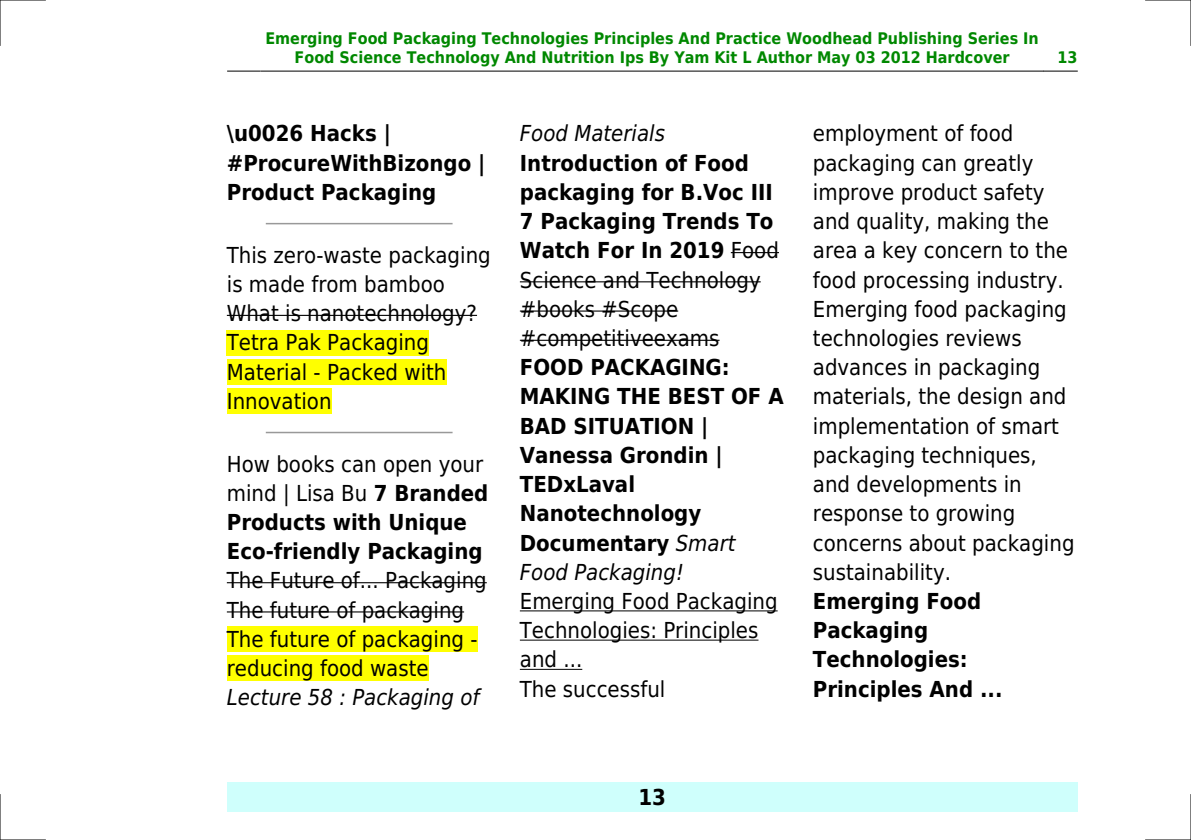
<style>
.page{position:relative;width:1191px;height:840px;background:#fff}
.page>*{position:absolute;margin:0;border:0;box-sizing:border-box;transform-origin:0 0}
.t1{font:22px/29.2px "DejaVu Sans Condensed";color:#000}
.t2{font:700 22px/29.2px "DejaVu Sans Condensed";color:#000}
.t3{font:italic 22px "DejaVu Sans Condensed";color:#000}
.t4{font:700 16px/19.2px "DejaVu Sans Condensed";color:#080;text-align:center}
.s1{font-weight:400}
.s2{font-weight:400;font-style:italic}
</style>
<div class="page">
<hr style="left:227px;top:71px;width:34px;height:1px;background:#000">
<hr style="left:261px;top:71px;width:782px;height:1px;background:#000">
<hr style="left:1043px;top:71px;width:34px;height:1px;background:#000">
<div style="left:227px;top:782px;width:850px;height:29px;background:#cffffc"></div>
<hr style="left:266px;top:223px;width:186px;height:1px;background:#999">
<hr style="left:227px;top:314px;width:250px;height:2px;background:#000">
<div style="left:227px;top:330px;width:202px;height:25px;background:#ff0"></div>
<div style="left:227px;top:359px;width:219px;height:25px;background:#ff0"></div>
<div style="left:227px;top:388px;width:105px;height:26px;background:#ff0"></div>
<hr style="left:266px;top:431px;width:186px;height:2px;background:#999">
<hr style="left:227px;top:582px;width:260px;height:1px;background:#000">
<hr style="left:227px;top:611px;width:237px;height:1px;background:#000">
<div style="left:227px;top:626px;width:250px;height:25px;background:#ff0"></div>
<div style="left:227px;top:655px;width:202px;height:26px;background:#ff0"></div>
<hr style="left:731px;top:252px;width:48px;height:1px;background:#000">
<hr style="left:520px;top:281px;width:240px;height:1px;background:#000">
<hr style="left:520px;top:310px;width:158px;height:1px;background:#000">
<hr style="left:520px;top:339px;width:199px;height:1px;background:#000">
<hr style="left:520px;top:610px;width:257px;height:1px;background:#000">
<hr style="left:520px;top:639px;width:238px;height:1px;background:#000">
<hr style="left:520px;top:668px;width:62px;height:1px;background:#000">
<hr style="left:0;top:0;width:45px;height:1px;background:#000">
<hr style="left:1145px;top:0;width:46px;height:1px;background:#000">
<hr style="left:0;top:839px;width:45px;height:1px;background:#000">
<hr style="left:1145px;top:839px;width:46px;height:1px;background:#000">
<hr style="left:0;top:0;width:1px;height:45px;background:#000">
<hr style="left:0;top:794px;width:1px;height:45px;background:#000">
<hr style="left:1190px;top:0;width:1px;height:45px;background:#000">
<hr style="left:1190px;top:794px;width:1px;height:45px;background:#000">
<p class="t4" style="left:265px;top:28px;width:775px">Emerging Food Packaging Technologies Principles And Practice Woodhead Publishing Series In<br>Food Science Technology And Nutrition Ips By Yam Kit L Author May 03 2012 Hardcover</p>
<p class="t4" style="left:1057px;top:48px;width:22px">13</p>
<p class="t2" style="left:227px;top:119px;width:260px">\u0026 Hacks | #ProcureWithBizongo |<br>Product Packaging</p>
<p class="t1" style="left:227px;top:240px;width:265px">This zero-waste packaging is made from bamboo<br>What is nanotechnology?<br>Tetra Pak Packaging<br>Material - Packed with<br>Innovation</p>
<p class="t2" style="left:227px;top:449px;width:263px"><span class="s1">How books can open your mind | Lisa Bu</span> 7 Branded<br>Products with Unique<br>Eco-friendly Packaging</p>
<p class="t1" style="left:227px;top:566px;width:261px">The Future of... Packaging<br>The future of packaging<br>The future of packaging - reducing food waste</p>
<p class="t3" style="left:227px;top:684px;width:254px">Lecture 58 : Packaging of</p>
<p class="t3" style="left:520px;top:121px;width:147px">Food Materials</p>
<p class="t2" style="left:520px;top:148px;width:261px">Introduction of Food packaging for B.Voc III<br>7 Packaging Trends To<br>Watch For In 2019 <span class="s1">Food<br>Science and Technology #books #Scope #competitiveexams</span></p>
<p class="t2" style="left:520px;top:353px;width:265px">FOOD PACKAGING:<br>MAKING THE BEST OF A<br>BAD SITUATION |<br>Vanessa Grondin |<br>TEDxLaval<br>Nanotechnology<br>Documentary <span class="s2">Smart<br>Food Packaging!</span></p>
<p class="t1" style="left:520px;top:586px;width:259px">Emerging Food Packaging<br>Technologies: Principles and ...<br>The successful</p>
<p class="t1" style="left:813px;top:119px;width:263px">employment of food packaging can greatly improve product safety and quality, making the area a key concern to the food processing industry.<br>Emerging food packaging technologies reviews advances in packaging materials, the design and implementation of smart packaging techniques, and developments in response to growing concerns about packaging sustainability.</p>
<p class="t2" style="left:813px;top:586px;width:191px">Emerging Food<br>Packaging<br>Technologies:<br>Principles And ...</p>
<p class="t2" style="left:638px;top:782px;width:29px">13</p>
</div>
